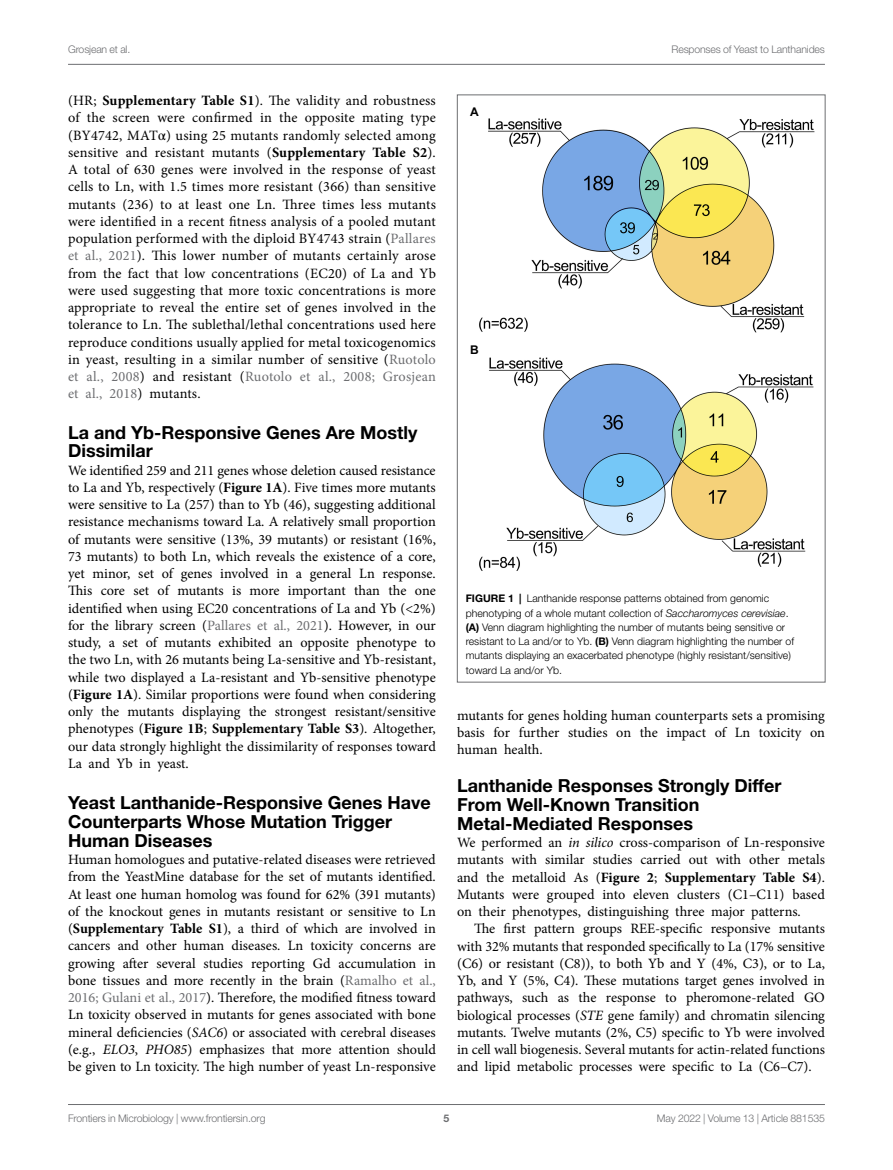
<style>
.page{position:relative;width:893px;height:1170px;background:#fff}
.page>*{position:absolute;margin:0;border:0;box-sizing:border-box;transform-origin:0 0}
.HEAD_2{font:700 18px/18.8px "Helvetica Neue LT Std";color:#000}
.TEXT_FLUSH{font:14.25px/17.2px "Minion Pro";color:#000;text-align:justify}
.TEXT{font:14.25px/17.2px "Minion Pro";letter-spacing:-.005em;color:#000;text-align:justify}
.t1{font:700 12px "Arial";color:#000}
.FIG_LEG{font:300 10.5px/14.2px "Helvetica Neue LT Std";color:#000}
.t2{font:300 10.5px "Helvetica Neue LT Std";letter-spacing:-.015em;color:#6d6e71}
.t3{font:700 10.5px "Helvetica Neue LT Std";color:#6d6e71}
.s1{font-weight:700}
.s2{font-family:"STIX General"}
.s3{color:#6d6e71}
.s4{font-style:italic}
</style>
<div class="page">
<hr style="left:68px;top:64px;width:757px;height:1px;background:#6d6e71">
<hr style="left:68px;top:1104px;width:757px;height:1px;background:#6d6e71">
<img style="left:479px;top:118px;width:336px;height:453px">
<p class="t2" style="left:68px;top:42px;width:64px">Grosjean et al.</p>
<p class="t2" style="left:671px;top:42px;width:155px">Responses of Yeast to Lanthanides</p>
<p class="TEXT_FLUSH" style="left:68px;top:92px;width:369px">(HR; <span class="s1">Supplementary Table S1</span>). The validity and robustness</p>
<p class="TEXT_FLUSH" style="left:68px;top:109px;width:369px">of the screen were confirmed in the opposite mating type (BY4742, MAT<span class="s2">α</span>) using 25 mutants randomly selected among sensitive and resistant mutants (<span class="s1">Supplementary Table S2</span>).<br>A total of 630 genes were involved in the response of yeast cells to Ln, with 1.5 times more resistant (366) than sensitive mutants (236) to at least one Ln. Three times less mutants were identified in a recent fitness analysis of a pooled mutant population performed with the diploid BY4743 strain (<span class="s3">Pallares et al., 2021</span>). This lower number of mutants certainly arose from the fact that low concentrations (EC20) of La and Yb were used suggesting that more toxic concentrations is more appropriate to reveal the entire set of genes involved in the tolerance to Ln. The sublethal/lethal concentrations used here reproduce conditions usually applied for metal toxicogenomics in yeast, resulting in a similar number of sensitive (<span class="s3">Ruotolo et al., 2008</span>) and resistant (<span class="s3">Ruotolo et al., 2008; Grosjean et al., 2018</span>) mutants.</p>
<p class="HEAD_2" style="left:68px;top:422px;width:351px">La and Yb-Responsive Genes Are Mostly<br>Dissimilar</p>
<p class="TEXT_FLUSH" style="left:68px;top:461px;width:369px">We identified 259 and 211 genes whose deletion caused resistance to La and Yb, respectively (<span class="s1">Figure 1A</span>). Five times more mutants were sensitive to La (257) than to Yb (46), suggesting additional resistance mechanisms toward La. A relatively small proportion of mutants were sensitive (13%, 39 mutants) or resistant (16%, 73 mutants) to both Ln, which reveals the existence of a core, yet minor, set of genes involved in a general Ln response.<br>This core set of mutants is more important than the one identified when using EC20 concentrations of La and Yb (&lt;2%) for the library screen (<span class="s3">Pallares et al., 2021</span>). However, in our study, a set of mutants exhibited an opposite phenotype to the two Ln, with 26 mutants being La-sensitive and Yb-resistant, while two displayed a La-resistant and Yb-sensitive phenotype (<span class="s1">Figure 1A</span>). Similar proportions were found when considering only the mutants displaying the strongest resistant/sensitive phenotypes (<span class="s1">Figure 1B</span>; <span class="s1">Supplementary Table S3</span>). Altogether, our data strongly highlight the dissimilarity of responses toward La and Yb in yeast.</p>
<p class="HEAD_2" style="left:68px;top:793px;width:364px">Yeast Lanthanide-Responsive Genes Have<br>Counterparts Whose Mutation Trigger<br>Human Diseases</p>
<p class="TEXT_FLUSH" style="left:68px;top:850px;width:369px">Human homologues and putative-related diseases were retrieved from the YeastMine database for the set of mutants identified.<br>At least one human homolog was found for 62% (391 mutants) of the knockout genes in mutants resistant or sensitive to Ln (<span class="s1">Supplementary Table S1</span>), a third of which are involved in cancers and other human diseases. Ln toxicity concerns are growing after several studies reporting Gd accumulation in bone tissues and more recently in the brain (<span class="s3">Ramalho et al., 2016; Gulani et al., 2017</span>). Therefore, the modified fitness toward Ln toxicity observed in mutants for genes associated with bone mineral deficiencies (<span class="s4">SAC6</span>) or associated with cerebral diseases (e.g., <span class="s4">ELO3</span>, <span class="s4">PHO85</span>) emphasizes that more attention should be given to Ln toxicity. The high number of yeast Ln-responsive</p>
<p class="t1" style="left:470px;top:104px;width:10px">A</p>
<p class="t1" style="left:470px;top:341px;width:10px">B</p>
<p class="FIG_LEG" style="left:466px;top:591px;width:330px"><span class="s1">FIGURE 1 |</span> Lanthanide response patterns obtained from genomic phenotyping of a whole mutant collection of <span class="s4">Saccharomyces cerevisiae</span>. <span class="s1">(A)</span> Venn diagram highlighting the number of mutants being sensitive or resistant to La and/or to Yb. <span class="s1">(B)</span> Venn diagram highlighting the number of mutants displaying an exacerbated phenotype (highly resistant/sensitive) toward La and/or Yb.</p>
<p class="TEXT_FLUSH" style="left:457px;top:706px;width:369px">mutants for genes holding human counterparts sets a promising basis for further studies on the impact of Ln toxicity on human health.</p>
<p class="HEAD_2" style="left:457px;top:776px;width:326px">Lanthanide Responses Strongly Differ<br>From Well-Known Transition<br>Metal-Mediated Responses</p>
<p class="TEXT_FLUSH" style="left:457px;top:833px;width:369px">We performed an <span class="s4">in silico</span> cross-comparison of Ln-responsive mutants with similar studies carried out with other metals and the metalloid As (<span class="s1">Figure 2</span>; <span class="s1">Supplementary Table S4</span>).<br>Mutants were grouped into eleven clusters (C1–C11) based on their phenotypes, distinguishing three major patterns.</p>
<p class="TEXT" style="left:457px;top:920px;width:369px;text-indent:17px">The first pattern groups REE-specific responsive mutants with 32% mutants that responded specifically to La (17% sensitive (C6) or resistant (C8)), to both Yb and Y (4%, C3), or to La, Yb, and Y (5%, C4). These mutations target genes involved in pathways, such as the response to pheromone-related GO biological processes (<span class="s4">STE</span> gene family) and chromatin silencing mutants. Twelve mutants (2%, C5) specific to Yb were involved in cell wall biogenesis. Several mutants for actin-related functions and lipid metabolic processes were specific to La (C6–C7).</p>
<p class="t2" style="left:68px;top:1111px;width:199px">Frontiers in Microbiology | www.frontiersin.org</p>
<p class="t3" style="left:444px;top:1111px;width:7px">5</p>
<p class="t2" style="left:657px;top:1111px;width:169px">May 2022 | Volume 13 | Article 881535</p>
</div>
